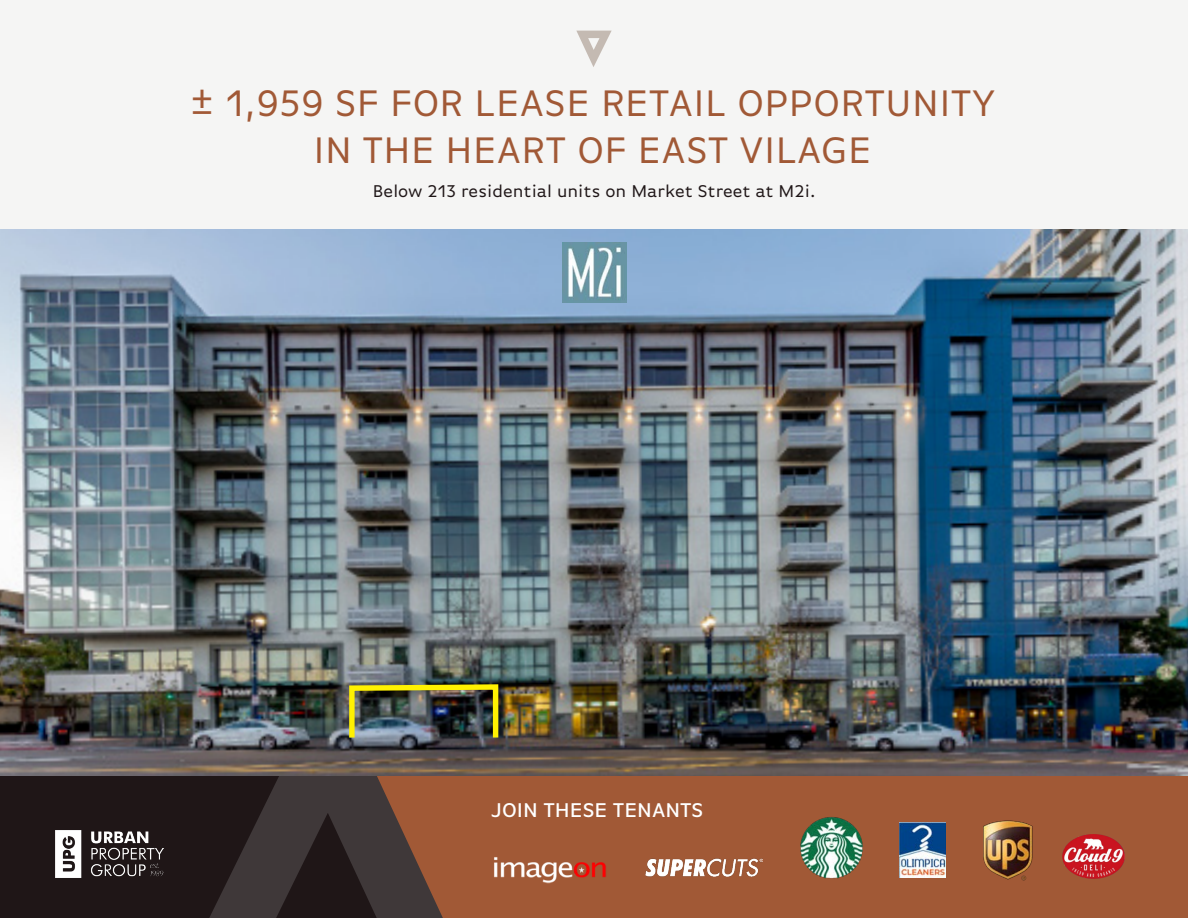
<style>
.page{position:relative;width:1188px;height:918px;background:#fff}
.page>*{position:absolute;margin:0;border:0;box-sizing:border-box;transform-origin:0 0}
.t1{font:39px/46.8px "Basic Gothic Pro";letter-spacing:.01em;color:#a15936;text-align:center}
.t2{font:500 21px "Basic Gothic Pro";color:#fff}
.t3{font:18px "Basic Gothic Pro";color:#1f1617}
</style>
<div class="page">
<div style="left:356px;top:748px;width:832px;height:170px;background:#a15936"></div>
<div style="left:0;top:776px;width:145px;height:142px;background:#1f1617"></div>
<svg style="left:145px;top:776px;width:298px;height:142px;background:#3b2c29"></svg>
<img style="left:0;top:229px;width:1188px;height:547px">
<div style="left:0;top:0;width:1188px;height:229px;background:#f5f5f4"></div>
<img style="left:562px;top:242px;width:64px;height:61px">
<svg style="left:576px;top:30px;width:36px;height:37px"></svg>
<img style="left:346px;top:682px;width:155px;height:61px">
<img style="left:800px;top:817px;width:63px;height:62px">
<img style="left:645px;top:858px;width:118px;height:19px">
<img style="left:900px;top:823px;width:46px;height:55px">
<img style="left:983px;top:820px;width:50px;height:61px">
<img style="left:1063px;top:834px;width:62px;height:44px">
<img style="left:494px;top:857px;width:112px;height:27px">
<img style="left:55px;top:830px;width:109px;height:48px">
<p class="t1" style="left:189px;top:79px;width:807px">± 1,959 SF FOR LEASE RETAIL OPPORTUNITY<br>IN THE HEART OF EAST VILAGE</p>
<p class="t3" style="left:373px;top:180px;width:444px">Below 213 residential units on Market Street at M2i.</p>
<p class="t2" style="left:491px;top:798px;width:214px">JOIN THESE TENANTS</p>
</div>
